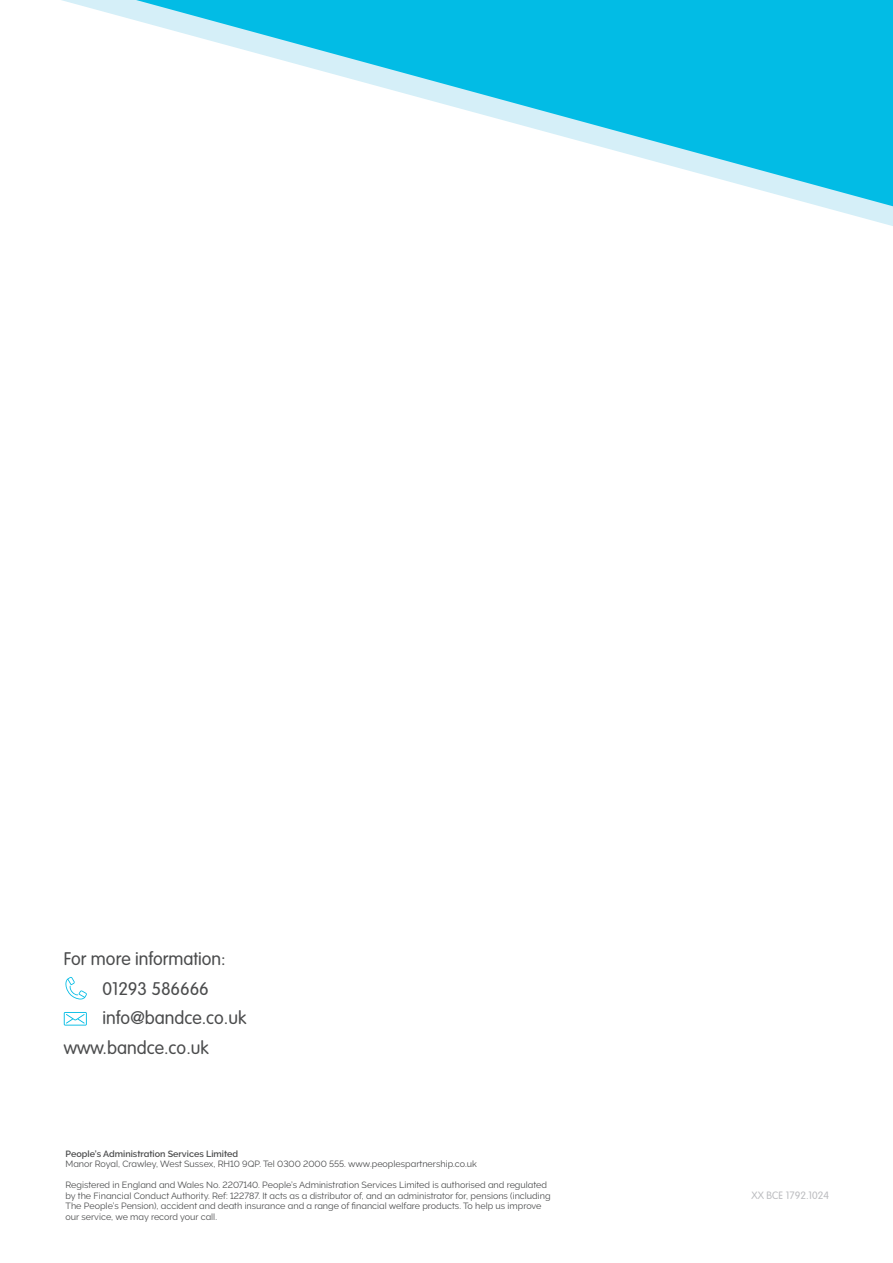
<style>
.page{position:relative;width:893px;height:1263px;background:#fff}
.page>*{position:absolute;margin:0;border:0;box-sizing:border-box;transform-origin:0 0}
.t1{font:300 18px "VAG Rounded Std";color:#4b4c4d}
.t2{font:300 10.5px "VAG Rounded Std";color:#bcbdc0}
.t3{font:9px/10.5px "Raleway";color:#4b4c4d}
.s1{font-weight:600}
</style>
<div class="page">
<svg style="left:61px;top:0;width:832px;height:226px"></svg>
<svg style="left:136px;top:0;width:757px;height:206px"></svg>
<svg style="left:65px;top:977px;width:22px;height:22px"></svg>
<svg style="left:64px;top:1012px;width:23px;height:13px"></svg>
<p class="t1" style="left:64px;top:949px;width:164px">For more information:</p>
<p class="t1" style="left:103px;top:978px;width:108px">01293 586666</p>
<p class="t1" style="left:103px;top:1008px;width:145px">info@bandce.co.uk</p>
<p class="t1" style="left:64px;top:1037px;width:147px">www.bandce.co.uk</p>
<p class="t3" style="left:66px;top:1148px;width:413px"><span class="s1">People’s Administration Services Limited<br></span>Manor Royal, Crawley, West Sussex, RH10 9QP. Tel 0300 2000 555. www.peoplespartnership.co.uk</p>
<p class="t3" style="left:66px;top:1180px;width:487px">Registered in England and Wales No. 2207140. People’s Administration Services Limited is authorised and regulated by the Financial Conduct Authority. Ref: 122787. It acts as a distributor of, and an administrator for, pensions (including The People’s Pension), accident and death insurance and a range of financial welfare products. To help us improve our service, we may record your call.</p>
<p class="t2" style="left:751px;top:1189px;width:79px">XX BCE 1792.1024</p>
</div>
